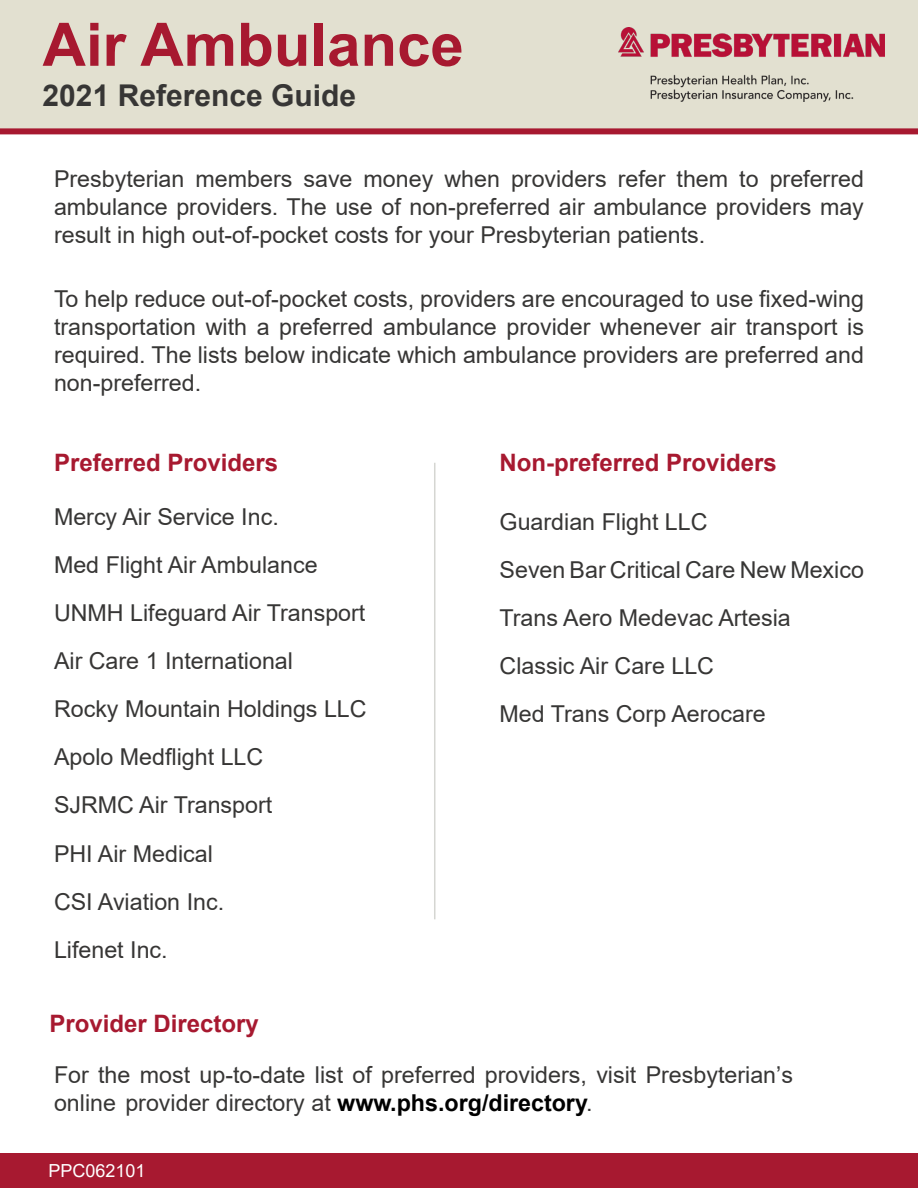
<style>
.page{position:relative;width:918px;height:1188px;background:#fff}
.page>*{position:absolute;margin:0;border:0;box-sizing:border-box;transform-origin:0 0}
.t1{font:700 60px "Arial";color:#a71930}
.t2{font:700 30px "Arial";color:#373635}
.t3{font:700 24px "Arial";color:#a71930}
.t4{font:23.25px/27.9px "Arial";color:#373635;text-align:justify}
.t5{font:18px "Arial";color:#fff}
.s1{font-weight:700;color:#000}
</style>
<div class="page">
<div style="left:0;top:0;width:918px;height:128px;background:#e2e0d0"></div>
<div style="left:0;top:1154px;width:918px;height:34px;background:#a71930"></div>
<div style="left:0;top:128px;width:918px;height:6px;background:#a71930"></div>
<hr style="left:434px;top:463px;width:1px;height:456px;background:#d5d6d2">
<img style="left:619px;top:27px;width:265px;height:74px">
<p class="t1" style="left:43px;top:2px;width:423px">Air Ambulance</p>
<p class="t2" style="left:43px;top:75px;width:315px">2021 Reference Guide</p>
<p class="t4" style="left:54px;top:165px;width:812px">Presbyterian members save money when providers refer them to preferred ambulance providers. The use of non-preferred air ambulance providers may result in high out-of-pocket costs for your Presbyterian patients.</p>
<p class="t4" style="left:54px;top:285px;width:811px">To help reduce out-of-pocket costs, providers are encouraged to use fixed-wing transportation with a preferred ambulance provider whenever air transport is required. The lists below indicate which ambulance providers are preferred and non-preferred.</p>
<p class="t3" style="left:54px;top:446px;width:226px">Preferred Providers</p>
<p class="t4" style="left:54px;top:503px;width:226px">Mercy Air Service Inc.</p>
<p class="t4" style="left:54px;top:551px;width:265px">Med Flight Air Ambulance</p>
<p class="t4" style="left:54px;top:599px;width:313px">UNMH Lifeguard Air Transport</p>
<p class="t4" style="left:54px;top:647px;width:241px">Air Care 1 International</p>
<p class="t4" style="left:54px;top:695px;width:314px">Rocky Mountain Holdings LLC</p>
<p class="t4" style="left:54px;top:743px;width:211px">Apolo Medflight LLC</p>
<p class="t4" style="left:54px;top:791px;width:220px">SJRMC Air Transport</p>
<p class="t4" style="left:54px;top:839px;width:160px">PHI Air Medical</p>
<p class="t4" style="left:54px;top:887px;width:172px">CSI Aviation Inc.</p>
<p class="t4" style="left:54px;top:935px;width:115px">Lifenet Inc.</p>
<p class="t3" style="left:500px;top:446px;width:279px">Non-preferred Providers</p>
<p class="t4" style="left:500px;top:508px;width:210px">Guardian Flight LLC</p>
<p class="t4" style="left:500px;top:556px;width:366px">Seven Bar Critical Care New Mexico</p>
<p class="t4" style="left:500px;top:604px;width:293px">Trans Aero Medevac Artesia</p>
<p class="t4" style="left:500px;top:652px;width:216px">Classic Air Care LLC</p>
<p class="t4" style="left:500px;top:700px;width:268px">Med Trans Corp Aerocare</p>
<p class="t3" style="left:50px;top:1006px;width:211px">Provider Directory</p>
<p class="t4" style="left:54px;top:1061px;width:741px">For the most up-to-date list of preferred providers, visit Presbyterian’s online provider directory at <span class="s1">www.phs.org/directory</span>.</p>
<p class="t5" style="left:49px;top:1158px;width:99px">PPC062101</p>
</div>
